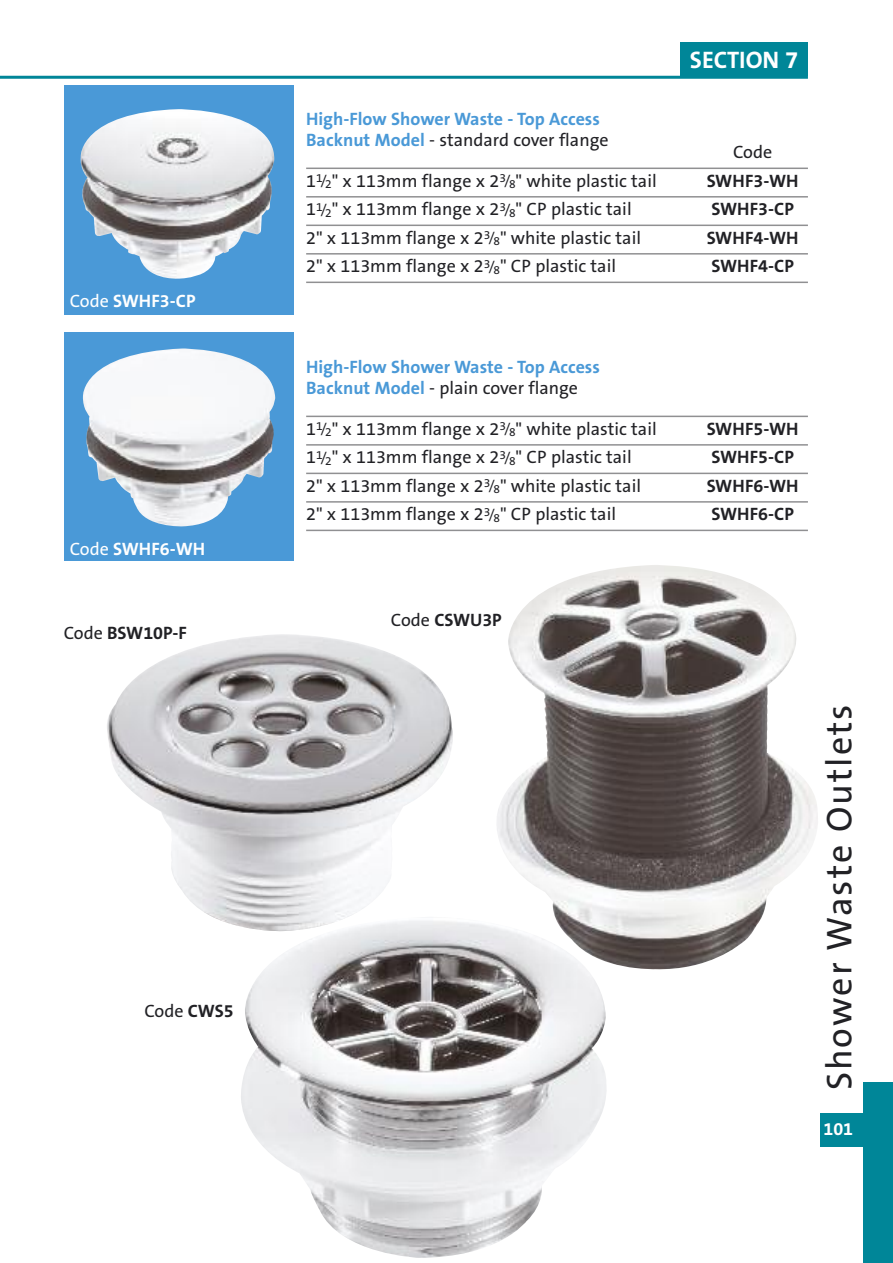
<style>
.page{position:relative;width:893px;height:1263px;background:#fff}
.page>*{position:absolute;margin:0;border:0;box-sizing:border-box;transform-origin:0 0}
.t1{font:36px "The Sans B5 Plain";letter-spacing:.055em;color:#212125}
.t2{font:700 24px "The Sans B7";color:#fff}
.t3{font:18px "The Sans B5 Plain";color:#212125}
.t4{font:700 18px "The Sans B7";color:#212125}
.t5{font:700 18px "The Sans B7";color:#4a99d7}
.t6{font:700 18px "The Sans B7";color:#fff}
.s1{font-family:"The Sans B5 Plain";font-weight:400}
.s2{font-family:"The Sans B7";font-weight:700}
.s3{font-family:"The Sans B7";font-weight:700;color:#4a99d7}
.s4{font-size:13.5px}
</style>
<div class="page">
<hr style="left:0;top:76px;width:808px;height:3px;background:#008698">
<div style="left:680px;top:43px;width:128px;height:33px;background:#008698"></div>
<div style="left:821px;top:1113px;width:72px;height:34px;background:#008698"></div>
<div style="left:863px;top:1082px;width:30px;height:181px;background:#008698"></div>
<img style="left:497px;top:565px;width:321px;height:404px">
<hr style="left:306px;top:168px;width:502px;height:1px;background:#909092">
<hr style="left:306px;top:196px;width:502px;height:2px;background:#909092">
<hr style="left:306px;top:225px;width:502px;height:1px;background:#909092">
<hr style="left:306px;top:253px;width:502px;height:2px;background:#909092">
<hr style="left:306px;top:282px;width:502px;height:1px;background:#909092">
<div style="left:64px;top:85px;width:229px;height:230px;background:#4a99d7"></div>
<img style="left:81px;top:109px;width:193px;height:170px">
<img style="left:107px;top:634px;width:346px;height:293px">
<img style="left:240px;top:916px;width:367px;height:342px">
<hr style="left:306px;top:416px;width:502px;height:1px;background:#909092">
<hr style="left:306px;top:444px;width:502px;height:2px;background:#909092">
<hr style="left:306px;top:473px;width:502px;height:1px;background:#909092">
<hr style="left:306px;top:501px;width:502px;height:2px;background:#909092">
<hr style="left:306px;top:530px;width:502px;height:1px;background:#909092">
<div style="left:64px;top:332px;width:229px;height:228px;background:#4a99d7"></div>
<img style="left:83px;top:348px;width:192px;height:178px">
<p class="t6" style="left:70px;top:291px;width:127px"><span class="s1">Code</span> SWHF3-CP</p>
<p class="t6" style="left:70px;top:539px;width:137px"><span class="s1">Code</span> SWHF6-WH</p>
<p class="t4" style="left:64px;top:624px;width:124px"><span class="s1">Code</span> BSW10P-F</p>
<p class="t3" style="left:144px;top:1001px;width:91px">Code <span class="s2">CWS5</span></p>
<p class="t5" style="left:306px;top:110px;width:295px">High-Flow Shower Waste - Top Access</p>
<p class="t3" style="left:306px;top:131px;width:304px"><span class="s3">Backnut Model</span> - standard cover flange</p>
<h2 class="t2" style="left:690px;top:47px;width:110px">SECTION 7</h2>
<p class="t3" style="left:733px;top:143px;width:41px">Code</p>
<p class="t3" style="left:306px;top:171px;width:352px">1<sup>1</sup><span class="s4">/</span><sub>2</sub>" x 113mm flange x 2<sup>3</sup><span class="s4">/</span><sub>8</sub>" white plastic tail</p>
<p class="t4" style="left:707px;top:171px;width:93px">SWHF3-WH</p>
<p class="t3" style="left:306px;top:200px;width:327px">1<sup>1</sup><span class="s4">/</span><sub>2</sub>" x 113mm flange x 2<sup>3</sup><span class="s4">/</span><sub>8</sub>" CP plastic tail</p>
<p class="t4" style="left:711px;top:200px;width:84px">SWHF3-CP</p>
<p class="t3" style="left:306px;top:228px;width:336px">2" x 113mm flange x 2<sup>3</sup><span class="s4">/</span><sub>8</sub>" white plastic tail</p>
<p class="t4" style="left:707px;top:228px;width:93px">SWHF4-WH</p>
<p class="t3" style="left:306px;top:257px;width:311px">2" x 113mm flange x 2<sup>3</sup><span class="s4">/</span><sub>8</sub>" CP plastic tail</p>
<p class="t4" style="left:711px;top:257px;width:84px">SWHF4-CP</p>
<p class="t5" style="left:306px;top:358px;width:295px">High-Flow Shower Waste - Top Access</p>
<p class="t3" style="left:306px;top:379px;width:273px"><span class="s3">Backnut Model</span> - plain cover flange</p>
<p class="t3" style="left:306px;top:419px;width:352px">1<sup>1</sup><span class="s4">/</span><sub>2</sub>" x 113mm flange x 2<sup>3</sup><span class="s4">/</span><sub>8</sub>" white plastic tail</p>
<p class="t4" style="left:707px;top:419px;width:93px">SWHF5-WH</p>
<p class="t3" style="left:306px;top:448px;width:327px">1<sup>1</sup><span class="s4">/</span><sub>2</sub>" x 113mm flange x 2<sup>3</sup><span class="s4">/</span><sub>8</sub>" CP plastic tail</p>
<p class="t4" style="left:711px;top:448px;width:84px">SWHF5-CP</p>
<p class="t3" style="left:306px;top:476px;width:336px">2" x 113mm flange x 2<sup>3</sup><span class="s4">/</span><sub>8</sub>" white plastic tail</p>
<p class="t4" style="left:707px;top:476px;width:93px">SWHF6-WH</p>
<p class="t3" style="left:306px;top:505px;width:311px">2" x 113mm flange x 2<sup>3</sup><span class="s4">/</span><sub>8</sub>" CP plastic tail</p>
<p class="t4" style="left:711px;top:505px;width:84px">SWHF6-CP</p>
<p class="t4" style="left:391px;top:611px;width:112px"><span class="s1">Code</span> CSWU3P</p>
<h1 class="t1" style="left:821px;top:1090px;width:387px;rotate:-90deg">Shower Waste Outlets</h1>
<p class="t6" style="left:823px;top:1119px;width:31px">101</p>
</div>
